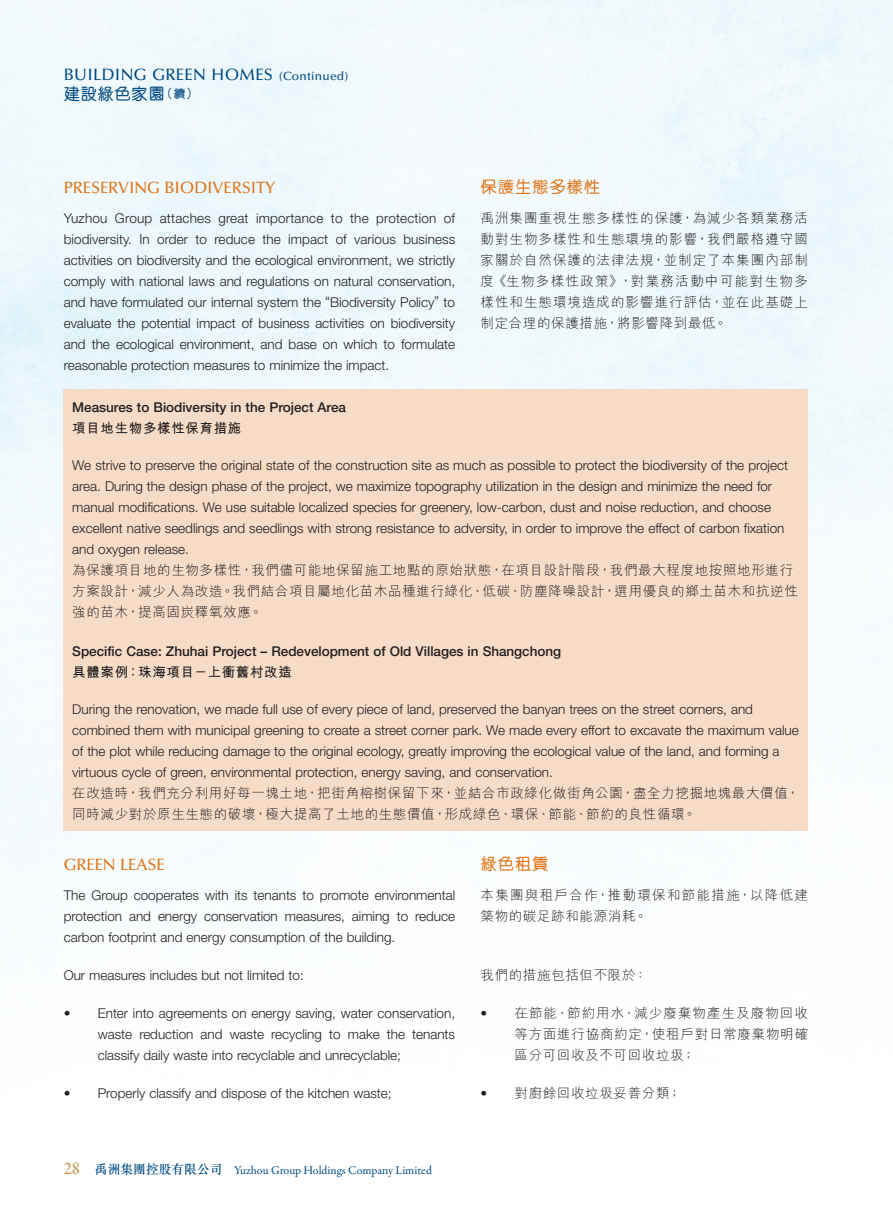
<style>
.page{position:relative;width:893px;height:1212px;background:#fff}
.page>*{position:absolute;margin:0;border:0;box-sizing:border-box;transform-origin:0 0}
.t1{font:500 16.5px "Optima LT Std";letter-spacing:-.005em;color:#de761b}
.t2{font:500 16.5px "Optima LT Std";letter-spacing:.02em;color:#004b82}
.t3{font:500 16.5px "M Yuen HK";letter-spacing:.045em;color:#de761b}
.t4{font:500 16.5px "M Yuen HK";letter-spacing:.025em;color:#004b82}
.t5{font:300 13.5px/21px "Helvetica Neue LT Std";color:#231f20;text-align:justify}
.t6{font:300 13.5px/21px "M Hei HK";letter-spacing:.05em;color:#231f20;text-align:justify}
.t7{font:500 13.5px "Helvetica Neue LT Std";color:#231f20}
.t8{font:300 13.5px/21px "M Hei HK";letter-spacing:.1em;color:#231f20}
.t9{font:700 13.5px "M Hei HK";letter-spacing:.05em;color:#231f20}
.t10{font:12px "Garamond Premr Pro";letter-spacing:-.005em;color:#004b82}
.s1{font-size:12px}
.s2{font-family:"Helvetica Neue LT Std"}
.s3{font-weight:500;font-size:18px;color:#c5934d}
.s4{font-family:"M Sung HK";font-weight:500;font-size:12.75px}
</style>
<div class="page">
<div style="left:64px;top:389px;width:744px;height:441px;background:#f6dbc6"></div>
<p class="t2" style="left:64px;top:65px;width:286px">BUILDING GREEN HOMES <span class="s1">(Continued)</span></p>
<p class="t4" style="left:64px;top:85px;width:136px">建設綠色家園<span class="s1">（續）</span></p>
<p class="t1" style="left:64px;top:179px;width:213px">PRESERVING BIODIVERSITY</p>
<p class="t5" style="left:64px;top:207px;width:393px">Yuzhou Group attaches great importance to the protection of biodiversity. In order to reduce the impact of various business activities on biodiversity and the ecological environment, we strictly comply with national laws and regulations on natural conservation, and have formulated our internal system the “Biodiversity Policy” to evaluate the potential impact of business activities on biodiversity and the ecological environment, and base on which to formulate reasonable protection measures to minimize the impact.</p>
<p class="t3" style="left:480px;top:179px;width:121px">保護生態多樣性</p>
<p class="t6" style="left:480px;top:207px;width:329px">禹洲集團重視生態多樣性的保護，為減少各類業務活動對生物多樣性和生態環境的影響，我們嚴格遵守國家關於自然保護的法律法規，並制定了本集團內部制度《生物多樣性政策》，對業務活動中可能對生物多樣性和生態環境造成的影響進行評估，並在此基礎上制定合理的保護措施，將影響降到最低。</p>
<p class="t7" style="left:72px;top:399px;width:275px">Measures to Biodiversity in the Project Area</p>
<p class="t9" style="left:72px;top:418px;width:171px">項目地生物多樣性保育措施</p>
<p class="t5" style="left:72px;top:454px;width:717px;text-align:left">We strive to preserve the original state of the construction site as much as possible to protect the biodiversity of the project area. During the design phase of the project, we maximize topography utilization in the design and minimize the need for manual modifications. We use suitable localized species for greenery, low-carbon, dust and noise reduction, and choose excellent native seedlings and seedlings with strong resistance to adversity, in order to improve the effect of carbon fixation and oxygen release.</p>
<p class="t6" style="left:72px;top:559px;width:727px;text-align:left">為保護項目地的生物多樣性，我們儘可能地保留施工地點的原始狀態，在項目設計階段，我們最大程度地按照地形進行方案設計，減少人為改造。我們結合項目屬地化苗木品種進行綠化、低碳、防塵降噪設計，選用優良的鄉土苗木和抗逆性強的苗木，提高固炭釋氧效應。</p>
<p class="t7" style="left:72px;top:643px;width:490px">Specific Case: Zhuhai Project – Redevelopment of Old Villages in Shangchong</p>
<p class="t9" style="left:72px;top:662px;width:221px">具體案例：珠海項目－上衝舊村改造</p>
<p class="t5" style="left:72px;top:698px;width:728px;text-align:left">During the renovation, we made full use of every piece of land, preserved the banyan trees on the street corners, and combined them with municipal greening to create a street corner park. We made every effort to excavate the maximum value of the plot while reducing damage to the original ecology, greatly improving the ecological value of the land, and forming a virtuous cycle of green, environmental protection, energy saving, and conservation.</p>
<p class="t6" style="left:72px;top:782px;width:729px">在改造時，我們充分利用好每一塊土地，把街角榕樹保留下來，並結合市政綠化做街角公園，盡全力挖掘地塊最大價值，同時減少對於原生生態的破壞，極大提高了土地的生態價值，形成綠色、環保、節能、節約的良性循環。</p>
<p class="t3" style="left:480px;top:855px;width:70px">綠色租賃</p>
<p class="t8" style="left:480px;top:884px;width:329px">本集團與租戶合作，推動環保和節能措施，以降低建築物的碳足跡和能源消耗。</p>
<p class="t1" style="left:64px;top:855px;width:102px">GREEN LEASE</p>
<p class="t5" style="left:64px;top:884px;width:393px">The Group cooperates with its tenants to promote environmental protection and energy conservation measures, aiming to reduce carbon footprint and energy consumption of the building.</p>
<p class="t5" style="left:64px;top:964px;width:241px">Our measures includes but not limited to:</p>
<p class="t5" style="left:98px;top:1002px;width:359px;text-indent:-34px">• Enter into agreements on energy saving, water conservation, waste reduction and waste recycling to make the tenants classify daily waste into recyclable and unrecyclable;</p>
<p class="t5" style="left:64px;top:1082px;width:329px">• Properly classify and dispose of the kitchen waste;</p>
<p class="t6" style="left:480px;top:964px;width:168px">我們的措施包括但不限於：</p>
<p class="t6" style="left:514px;top:1002px;width:295px;text-indent:-34px"><span class="s2">•</span> 在節能、節約用水、減少廢棄物產生及廢物回收等方面進行協商約定，使租戶對日常廢棄物明確區分可回收及不可回收垃圾；</p>
<p class="t6" style="left:480px;top:1082px;width:202px"><span class="s2">•</span> 對廚餘回收垃圾妥善分類；</p>
<p class="t10" style="left:64px;top:1163px;width:370px"><span class="s3">28</span> <span class="s4">禹洲集團控股有限公司</span> Yuzhou Group Holdings Company Limited</p>
</div>
